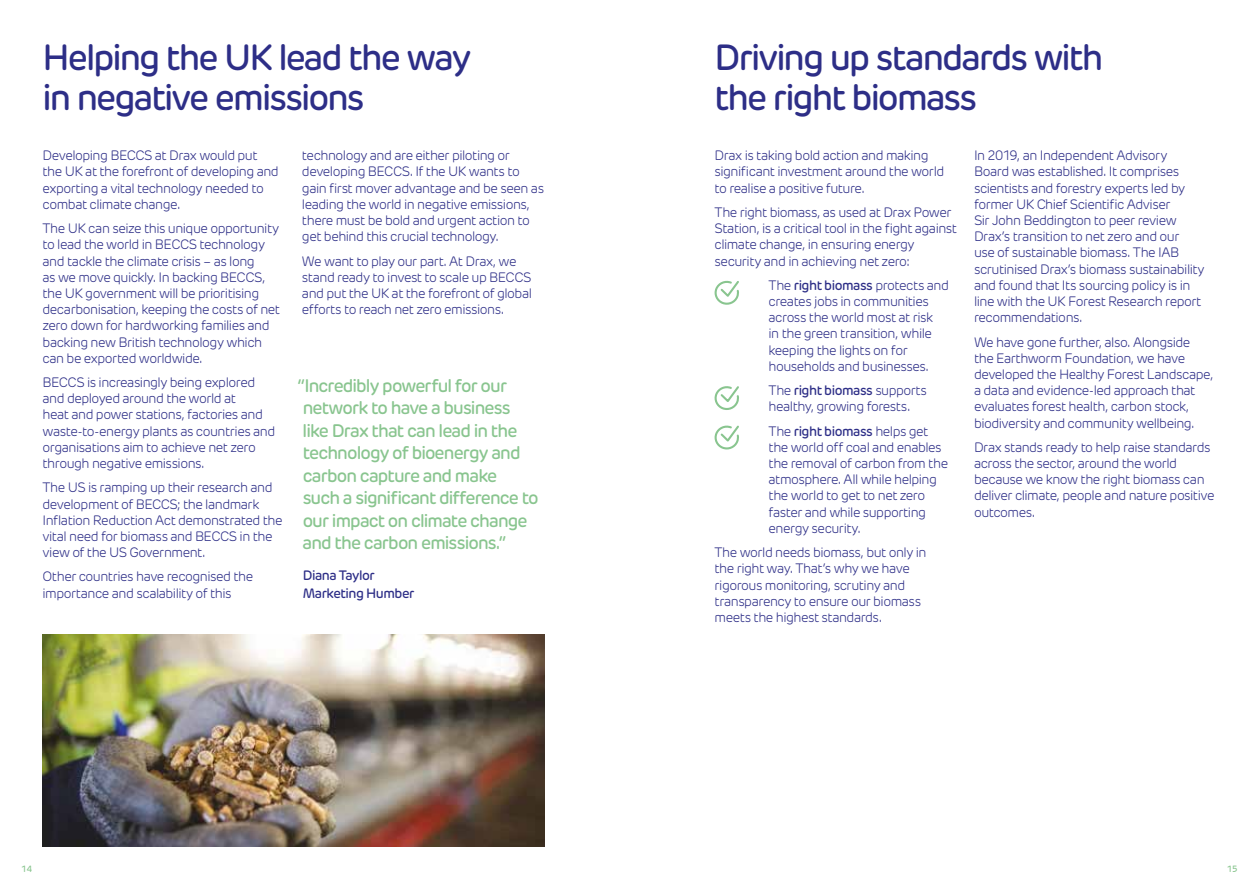
<style>
.page{position:relative;width:1259px;height:893px;background:#fff}
.page>*{position:absolute;margin:0;border:0;box-sizing:border-box;transform-origin:0 0}
.t1{font:500 36px/39.6px "New Rubrik";letter-spacing:-.055em;color:#2d2e87}
.t2{font:500 18px/22.5px "New Rubrik";letter-spacing:-.05em;color:#89c58f}
.t3{font:300 13.5px/16.2px "New Rubrik";letter-spacing:-.035em;color:#2d2e87}
.t4{font:500 13.5px/18px "New Rubrik";letter-spacing:-.035em;color:#2d2e87}
.t5{font:500 9px "New Rubrik";color:#89c58f}
.s1{font-weight:500}
</style>
<div class="page">
<img style="left:43px;top:634px;width:502px;height:212px">
<svg style="left:714px;top:280px;width:25px;height:25px"></svg>
<svg style="left:714px;top:386px;width:25px;height:24px"></svg>
<svg style="left:714px;top:425px;width:25px;height:25px"></svg>
<h1 class="t1" style="left:43px;top:38px;width:430px">Helping the UK lead the way in negative emissions</h1>
<p class="t3" style="left:43px;top:147px;width:238px">Developing BECCS at Drax would put the UK at the forefront of developing and exporting a vital technology needed to combat climate change.</p>
<p class="t3" style="left:43px;top:220px;width:239px">The UK can seize this unique opportunity to lead the world in BECCS technology and tackle the climate crisis – as long<br>as we move quickly. In backing BECCS, the UK government will be prioritising decarbonisation, keeping the costs of net zero down for hardworking families and backing new British technology which can be exported worldwide.</p>
<p class="t3" style="left:43px;top:374px;width:234px">BECCS is increasingly being explored and deployed around the world at<br>heat and power stations, factories and waste-to-energy plants as countries and organisations aim to achieve net zero through negative emissions.</p>
<p class="t3" style="left:43px;top:479px;width:242px">The US is ramping up their research and development of BECCS; the landmark Inflation Reduction Act demonstrated the vital need for biomass and BECCS in the view of the US Government.</p>
<p class="t3" style="left:43px;top:569px;width:212px">Other countries have recognised the importance and scalability of this</p>
<p class="t3" style="left:302px;top:147px;width:244px">technology and are either piloting or developing BECCS. If the UK wants to gain first mover advantage and be seen as leading the world in negative emissions, there must be bold and urgent action to get behind this crucial technology.</p>
<p class="t3" style="left:302px;top:253px;width:231px">We want to play our part. At Drax, we stand ready to invest to scale up BECCS and put the UK at the forefront of global efforts to reach net zero emissions.</p>
<h2 class="t2" style="left:297px;top:374px;width:242px">“Incredibly powerful for our network to have a business<br>like Drax that can lead in the technology of bioenergy and carbon capture and make<br>such a significant difference to our impact on climate change and the carbon emissions.”</h2>
<p class="t4" style="left:303px;top:566px;width:113px">Diana Taylor<br>Marketing Humber</p>
<h1 class="t1" style="left:714px;top:38px;width:390px">Driving up standards with the right biomass</h1>
<p class="t3" style="left:714px;top:147px;width:231px">Drax is taking bold action and making significant investment around the world to realise a positive future.</p>
<p class="t3" style="left:714px;top:204px;width:244px">The right biomass, as used at Drax Power Station, is a critical tool in the fight against climate change, in ensuring energy security and in achieving net zero:</p>
<p class="t3" style="left:768px;top:277px;width:182px">The <span class="s1">right biomass</span> protects and creates jobs in communities across the world most at risk<br>in the green transition, while keeping the lights on for households and businesses.</p>
<p class="t3" style="left:768px;top:382px;width:160px">The <span class="s1">right biomass</span> supports healthy, growing forests.</p>
<p class="t3" style="left:768px;top:423px;width:181px">The <span class="s1">right biomass</span> helps get the world off coal and enables the removal of carbon from the atmosphere. All while helping the world to get to net zero faster and while supporting energy security.</p>
<p class="t3" style="left:714px;top:544px;width:214px">The world needs biomass, but only in the right way. That’s why we have rigorous monitoring, scrutiny and transparency to ensure our biomass meets the highest standards.</p>
<p class="t3" style="left:974px;top:147px;width:232px">In 2019, an Independent Advisory Board was established. It comprises scientists and forestry experts led by former UK Chief Scientific Adviser<br>Sir John Beddington to peer review Drax’s transition to net zero and our<br>use of sustainable biomass. The IAB scrutinised Drax’s biomass sustainability and found that Its sourcing policy is in line with the UK Forest Research report recommendations.</p>
<p class="t3" style="left:974px;top:334px;width:241px">We have gone further, also. Alongside the Earthworm Foundation, we have developed the Healthy Forest Landscape, a data and evidence-led approach that evaluates forest health, carbon stock, biodiversity and community wellbeing.</p>
<p class="t3" style="left:974px;top:439px;width:242px">Drax stands ready to help raise standards across the sector, around the world because we know the right biomass can deliver climate, people and nature positive outcomes.</p>
<p class="t5" style="left:21px;top:863px;width:12px">14</p>
<p class="t5" style="left:1226px;top:863px;width:12px">15</p>
</div>
